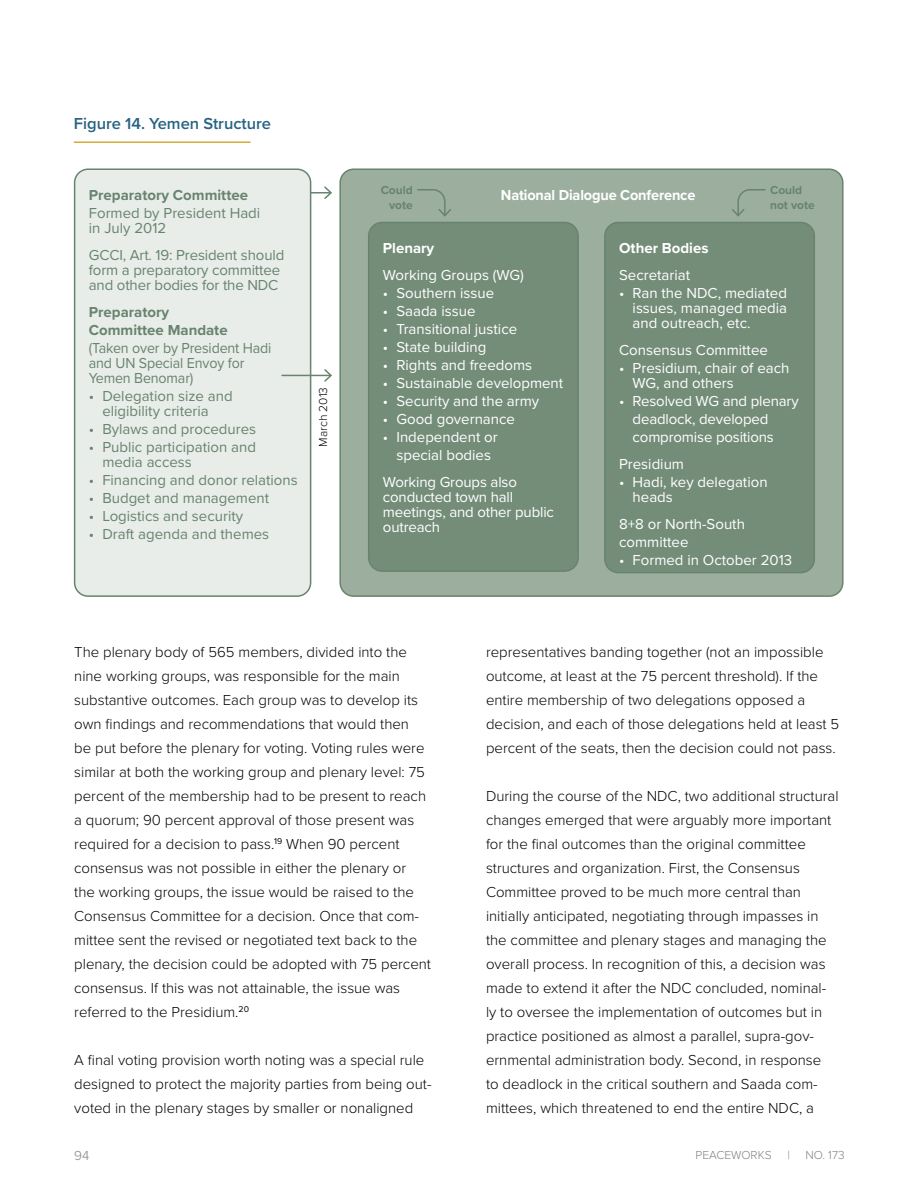
<style>
.page{position:relative;width:918px;height:1188px;background:#fff}
.page>*{position:absolute;margin:0;border:0;box-sizing:border-box;transform-origin:0 0}
.t1{font:600 16.5px "Proxima Nova";color:#276383}
.t2{font:300 15px/24px "Proxima Nova";color:#000}
.t3{font:15px/15px "Proxima Nova";color:#fff}
.t4{font:15px/15px "Proxima Nova";color:#68836e}
.t5{font:15px/15px "Proxima Nova";color:#68836e;scale:.95 1}
.t6{font:700 15px/18px "Proxima Nova";color:#68836e}
.t7{font:700 15px "Proxima Nova";letter-spacing:-.01em;color:#fff}
.t8{font:300 13.5px "Proxima Nova";color:#808285}
.t9{font:700 12px/15px "Proxima Nova";color:#68836e;text-align:right}
.t10{font:300 12px "Proxima Nova";color:#808285}
.t11{font:300 12px "Proxima Nova";color:#000}
</style>
<div class="page">
<hr style="left:305px;top:192px;width:26px;height:2px;background:#68836e">
<svg style="left:323px;top:186px;width:9px;height:13px"></svg>
<hr style="left:74px;top:141px;width:177px;height:2px;background:#d3ab3a">
<div style="left:340px;top:169px;width:503px;height:427px;background:#9caf9f;border-radius:14px"></div>
<div style="left:339px;top:168px;width:505px;height:429px;border:2px solid #68836e;border-radius:14px"></div>
<div style="left:369px;top:222px;width:209px;height:349px;background:#748d79;border-radius:14px"></div>
<div style="left:368px;top:222px;width:211px;height:350px;border:2px solid #68836e;border-radius:14px"></div>
<div style="left:75px;top:169px;width:236px;height:427px;background:#e8ede9;border-radius:14px"></div>
<div style="left:74px;top:168px;width:237px;height:429px;border:2px solid #68836e;border-radius:14px"></div>
<div style="left:605px;top:222px;width:209px;height:351px;background:#748d79;border-radius:14px"></div>
<div style="left:604px;top:222px;width:211px;height:351px;border:2px solid #68836e;border-radius:14px"></div>
<hr style="left:282px;top:375px;width:49px;height:1px;background:#68836e">
<svg style="left:323px;top:369px;width:9px;height:13px"></svg>
<svg style="left:732px;top:189px;width:34px;height:28px"></svg>
<svg style="left:417px;top:189px;width:34px;height:28px"></svg>
<p class="t1" style="left:74px;top:111px;width:199px">Figure 14. Yemen Structure</p>
<p class="t6" style="left:89px;top:185px;width:161px">Preparatory Committee</p>
<p class="t4" style="left:89px;top:205px;width:173px">Formed by President Hadi in July 2012</p>
<p class="t4" style="left:89px;top:247px;width:197px">GCCI, Art. 19: President should form a preparatory committee and other bodies for the NDC</p>
<p class="t6" style="left:89px;top:302px;width:140px">Preparatory<br>Committee Mandate</p>
<p class="t5" style="left:89px;top:340px;width:194px">(Taken over by President Hadi and UN Special Envoy for<br>Yemen Benomar)</p>
<p class="t4" style="left:102px;top:388px;width:132px;text-indent:-13px">• Delegation size and eligibility criteria</p>
<p class="t4" style="left:89px;top:421px;width:169px">• Bylaws and procedures</p>
<p class="t4" style="left:102px;top:439px;width:155px;text-indent:-13px">• Public participation and media access</p>
<p class="t4" style="left:89px;top:472px;width:210px">• Financing and donor relations</p>
<p class="t4" style="left:89px;top:490px;width:182px">• Budget and management</p>
<p class="t4" style="left:89px;top:508px;width:156px">• Logistics and security</p>
<p class="t4" style="left:89px;top:526px;width:182px">• Draft agenda and themes</p>
<p class="t11" style="left:314px;top:447px;width:61px;rotate:-90deg">March 2013</p>
<p class="t9" style="left:381px;top:182px;width:34px">Could vote</p>
<p class="t9" style="left:770px;top:182px;width:46px;text-align:left">Could not vote</p>
<p class="t7" style="left:501px;top:184px;width:196px">National Dialogue Conference</p>
<p class="t7" style="left:383px;top:237px;width:53px">Plenary</p>
<p class="t3" style="left:383px;top:267px;width:143px">Working Groups (WG)</p>
<p class="t3" style="left:383px;top:285px;width:113px">• Southern issue</p>
<p class="t3" style="left:383px;top:303px;width:94px">• Saada issue</p>
<p class="t3" style="left:383px;top:321px;width:136px">• Transitional justice</p>
<p class="t3" style="left:383px;top:339px;width:105px">• State building</p>
<p class="t3" style="left:383px;top:357px;width:151px">• Rights and freedoms</p>
<p class="t3" style="left:383px;top:375px;width:182px">• Sustainable development</p>
<p class="t3" style="left:383px;top:393px;width:158px">• Security and the army</p>
<p class="t3" style="left:383px;top:411px;width:134px">• Good governance</p>
<p class="t3" style="left:383px;top:427px;width:116px;line-height:18px;text-align:center">• Independent or special bodies</p>
<p class="t3" style="left:383px;top:474px;width:173px">Working Groups also conducted town hall meetings, and other public outreach</p>
<p class="t7" style="left:619px;top:237px;width:91px">Other Bodies</p>
<p class="t3" style="left:619px;top:267px;width:73px">Secretariat</p>
<p class="t3" style="left:633px;top:285px;width:156px;text-align:justify;text-indent:-14px">• Ran the NDC, mediated issues, managed media and outreach, etc.</p>
<p class="t3" style="left:619px;top:342px;width:150px">Consensus Committee</p>
<p class="t3" style="left:633px;top:360px;width:158px;text-indent:-14px">• Presidium, chair of each<br>WG, and others</p>
<p class="t3" style="left:633px;top:391px;width:168px;line-height:18px;text-indent:-14px">• Resolved WG and plenary deadlock, developed compromise positions</p>
<p class="t3" style="left:619px;top:456px;width:66px">Presidium</p>
<p class="t3" style="left:633px;top:474px;width:136px;text-indent:-14px">• Hadi, key delegation heads</p>
<p class="t3" style="left:619px;top:514px;width:127px;line-height:18px">8+8 or North-South committee</p>
<p class="t3" style="left:619px;top:552px;width:175px">• Formed in October 2013</p>
<p class="t2" style="left:74px;top:639px;width:358px">The plenary body of 565 members, divided into the nine working groups, was responsible for the main substantive outcomes. Each group was to develop its own findings and recommendations that would then<br>be put before the plenary for voting. Voting rules were similar at both the working group and plenary level: 75 percent of the membership had to be present to reach a quorum; 90 percent approval of those present was required for a decision to pass.<sup>19</sup> When 90 percent consensus was not possible in either the plenary or<br>the working groups, the issue would be raised to the Consensus Committee for a decision. Once that com&shy;mittee sent the revised or negotiated text back to the plenary, the decision could be adopted with 75 percent consensus. If this was not attainable, the issue was referred to the Presidium.<sup>20</sup></p>
<p class="t2" style="left:74px;top:1047px;width:359px">A final voting provision worth noting was a special rule designed to protect the majority parties from being out&shy;voted in the plenary stages by smaller or nonaligned</p>
<p class="t2" style="left:486px;top:639px;width:355px">representatives banding together (not an impossible outcome, at least at the 75 percent threshold). If the entire membership of two delegations opposed a decision, and each of those delegations held at least 5 percent of the seats, then the decision could not pass.</p>
<p class="t2" style="left:486px;top:783px;width:354px">During the course of the NDC, two additional structural changes emerged that were arguably more important for the final outcomes than the original committee structures and organization. First, the Consensus Committee proved to be much more central than initially anticipated, negotiating through impasses in the committee and plenary stages and managing the overall process. In recognition of this, a decision was made to extend it after the NDC concluded, nominal&shy;ly to oversee the implementation of outcomes but in practice positioned as almost a parallel, supra-gov&shy;ernmental administration body. Second, in response<br>to deadlock in the critical southern and Saada com&shy;mittees, which threatened to end the entire NDC, a</p>
<p class="t8" style="left:74px;top:1146px;width:17px">94</p>
<p class="t10" style="left:696px;top:1146px;width:78px">PEACEWORKS</p>
<p class="t10" style="left:787px;top:1146px;width:4px">|</p>
<p class="t10" style="left:805px;top:1146px;width:41px">NO. 173</p>
</div>
